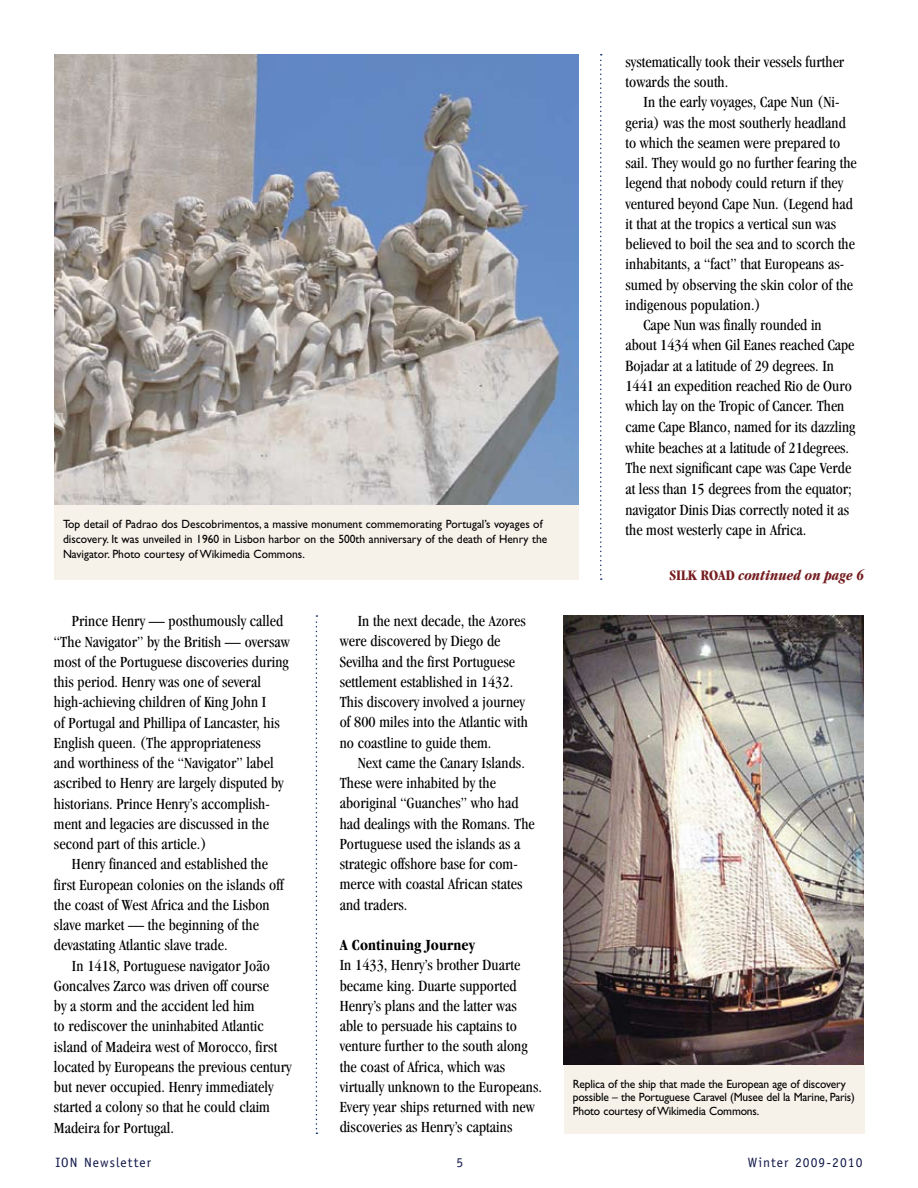
<style>
.page{position:relative;width:918px;height:1188px;background:#fff}
.page>*{position:absolute;margin:0;border:0;box-sizing:border-box;transform-origin:0 0}
.t1{font:condensed 16.05px/20.2px "Garamond";letter-spacing:.005em;color:#000}
.t2{font:700 condensed 16.05px "Garamond";letter-spacing:.005em;color:#000}
.t3{font:italic 700 condensed 15px "Garamond";color:#751d20}
.t4{font:13.5px "Officina Sans";letter-spacing:.08em;color:#0f1748}
.t5{font:12px/13.5px "Gill Sans";color:#000;scale:.96 1}
.s1{font-style:normal}
</style>
<div class="page">
<img style="left:54px;top:54px;width:524px;height:452px">
<div style="left:564px;top:1065px;width:301px;height:69px;background:#f7f2e9"></div>
<div style="left:54px;top:506px;width:524px;height:74px;background:#f7f2e9"></div>
<svg style="left:316px;top:615px;width:1px;height:519px"></svg>
<svg style="left:600px;top:54px;width:2px;height:526px"></svg>
<img style="left:563px;top:615px;width:301px;height:450px">
<p class="t5" style="left:63px;top:517px;width:506px;line-height:15px">Top detail of Padrao dos Descobrimentos, a massive monument commemorating Portugal’s voyages of discovery. It was unveiled in 1960 in Lisbon harbor on the 500th anniversary of the death of Henry the<br>Navigator. Photo courtesy of Wikimedia Commons.</p>
<p class="t1" style="left:54px;top:611px;width:237px;text-indent:18px">Prince Henry — posthumously called “The Navigator” by the British — oversaw most of the Portuguese discoveries during this period. Henry was one of several high-achieving children of King John I<br>of Portugal and Phillipa of Lancaster, his English queen. (The appropriateness<br>and worthiness of the “Navigator” label ascribed to Henry are largely disputed by historians. Prince Henry’s accomplish&shy;ment and legacies are discussed in the second part of this article.)</p>
<p class="t1" style="left:54px;top:854px;width:231px;text-indent:18px">Henry financed and established the first European colonies on the islands off the coast of West Africa and the Lisbon slave market — the beginning of the devastating Atlantic slave trade.</p>
<p class="t1" style="left:54px;top:955px;width:239px;text-indent:18px">In 1418, Portuguese navigator João Goncalves Zarco was driven off course<br>by a storm and the accident led him<br>to rediscover the uninhabited Atlantic island of Madeira west of Morocco, first located by Europeans the previous century but never occupied. Henry immediately started a colony so that he could claim Madeira for Portugal.</p>
<p class="t1" style="left:340px;top:611px;width:190px;text-indent:18px">In the next decade, the Azores were discovered by Diego de<br>Sevilha and the first Portuguese settlement established in 1432.<br>This discovery involved a journey of 800 miles into the Atlantic with no coastline to guide them.</p>
<p class="t1" style="left:340px;top:753px;width:197px;text-indent:18px">Next came the Canary Islands.<br>These were inhabited by the aboriginal “Guanches” who had had dealings with the Romans. The<br>Portuguese used the islands as a strategic offshore base for com&shy;merce with coastal African states and traders.</p>
<p class="t2" style="left:340px;top:936px;width:137px">A Continuing Journey</p>
<p class="t1" style="left:340px;top:955px;width:204px">In 1433, Henry’s brother Duarte became king. Duarte supported<br>Henry’s plans and the latter was able to persuade his captains to venture further to the south along the coast of Africa, which was virtually unknown to the Europeans.<br>Every year ships returned with new discoveries as Henry’s captains</p>
<p class="t1" style="left:625px;top:51px;width:220px">systematically took their vessels further towards the south.</p>
<p class="t1" style="left:643px;top:92px;width:198px">In the early voyages, Cape Nun (Ni-</p>
<p class="t1" style="left:625px;top:112px;width:222px">geria) was the most southerly headland</p>
<p class="t1" style="left:625px;top:132px;width:216px">to which the seamen were prepared to</p>
<p class="t1" style="left:625px;top:153px;width:233px">sail. They would go no further fearing the</p>
<p class="t1" style="left:625px;top:173px;width:219px">legend that nobody could return if they</p>
<p class="t1" style="left:625px;top:193px;width:229px">ventured beyond Cape Nun. (Legend had</p>
<p class="t1" style="left:625px;top:213px;width:212px">it that at the tropics a vertical sun was</p>
<p class="t1" style="left:625px;top:234px;width:231px">believed to boil the sea and to scorch the</p>
<p class="t1" style="left:625px;top:254px;width:220px">inhabitants, a “fact” that Europeans as-</p>
<p class="t1" style="left:625px;top:274px;width:229px">sumed by observing the skin color of the</p>
<p class="t1" style="left:625px;top:294px;width:137px">indigenous population.)</p>
<p class="t1" style="left:643px;top:315px;width:180px">Cape Nun was finally rounded in</p>
<p class="t1" style="left:625px;top:335px;width:231px">about 1434 when Gil Eanes reached Cape</p>
<p class="t1" style="left:625px;top:355px;width:210px">Bojadar at a latitude of 29 degrees. In</p>
<p class="t1" style="left:625px;top:375px;width:228px">1441 an expedition reached Rio de Ouro</p>
<p class="t1" style="left:625px;top:396px;width:220px">which lay on the Tropic of Cancer. Then</p>
<p class="t1" style="left:625px;top:416px;width:231px">came Cape Blanco, named for its dazzling</p>
<p class="t1" style="left:625px;top:437px;width:225px">white beaches at a latitude of 21degrees.</p>
<p class="t1" style="left:625px;top:458px;width:227px">The next significant cape was Cape Verde</p>
<p class="t1" style="left:625px;top:479px;width:228px">at less than 15 degrees from the equator;</p>
<p class="t1" style="left:625px;top:499px;width:225px">navigator Dinis Dias correctly noted it as</p>
<p class="t1" style="left:625px;top:520px;width:182px">the most westerly cape in Africa.</p>
<p class="t3" style="left:669px;top:566px;width:196px"><span class="s1">SILK ROAD</span> continued on page 6</p>
<p class="t5" style="left:573px;top:1077px;width:295px">Replica of the ship that made the European age of discovery possible – the Portuguese Caravel (Musee del la Marine, Paris)<br>Photo courtesy of Wikimedia Commons.</p>
<p class="t4" style="left:56px;top:1155px;width:97px">ION Newsletter</p>
<p class="t4" style="left:457px;top:1155px;width:8px">5</p>
<p class="t4" style="left:748px;top:1155px;width:116px">Winter 2009-2010</p>
</div>
